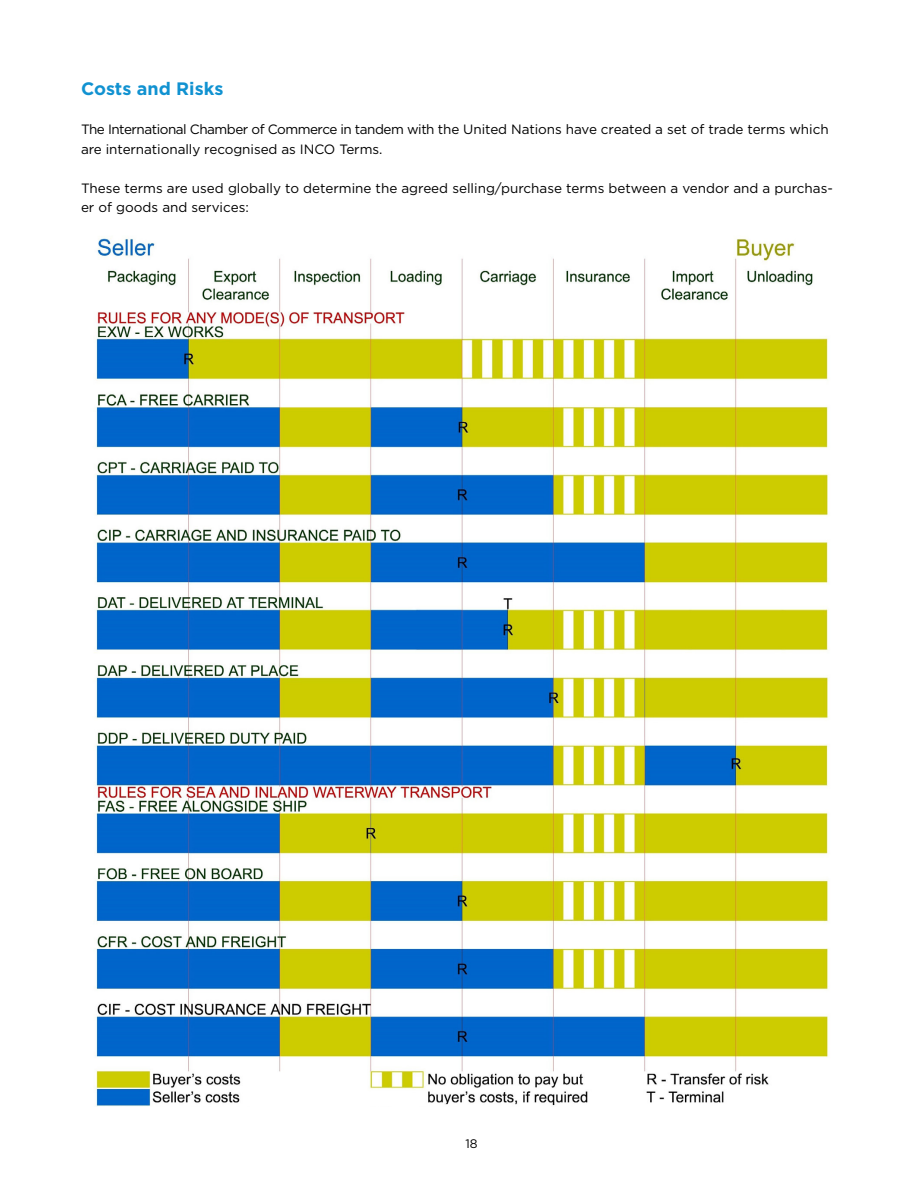
<style>
.page{position:relative;width:918px;height:1188px;background:#fff}
.page>*{position:absolute;margin:0;border:0;box-sizing:border-box;transform-origin:0 0}
.t1{font:700 18px "Gotham";color:#1192d1}
.t2{font:13.5px/19.5px "Gotham";letter-spacing:-.005em;color:#000}
.t3{font:12.45px "Gotham";color:#000}
</style>
<div class="page">
<img style="left:95px;top:238px;width:734px;height:868px">
<h1 class="t1" style="left:81px;top:77px;width:144px">Costs and Risks</h1>
<p class="t2" style="left:81px;top:120px;width:749px">The International Chamber of Commerce in tandem with the United Nations have created a set of trade terms which are internationally recognised as INCO Terms.</p>
<p class="t2" style="left:81px;top:178px;width:754px">These terms are used globally to determine the agreed selling/purchase terms between a vendor and a purchas&shy;er of goods and services:</p>
<p class="t3" style="left:465px;top:1136px;width:14px">18</p>
</div>
